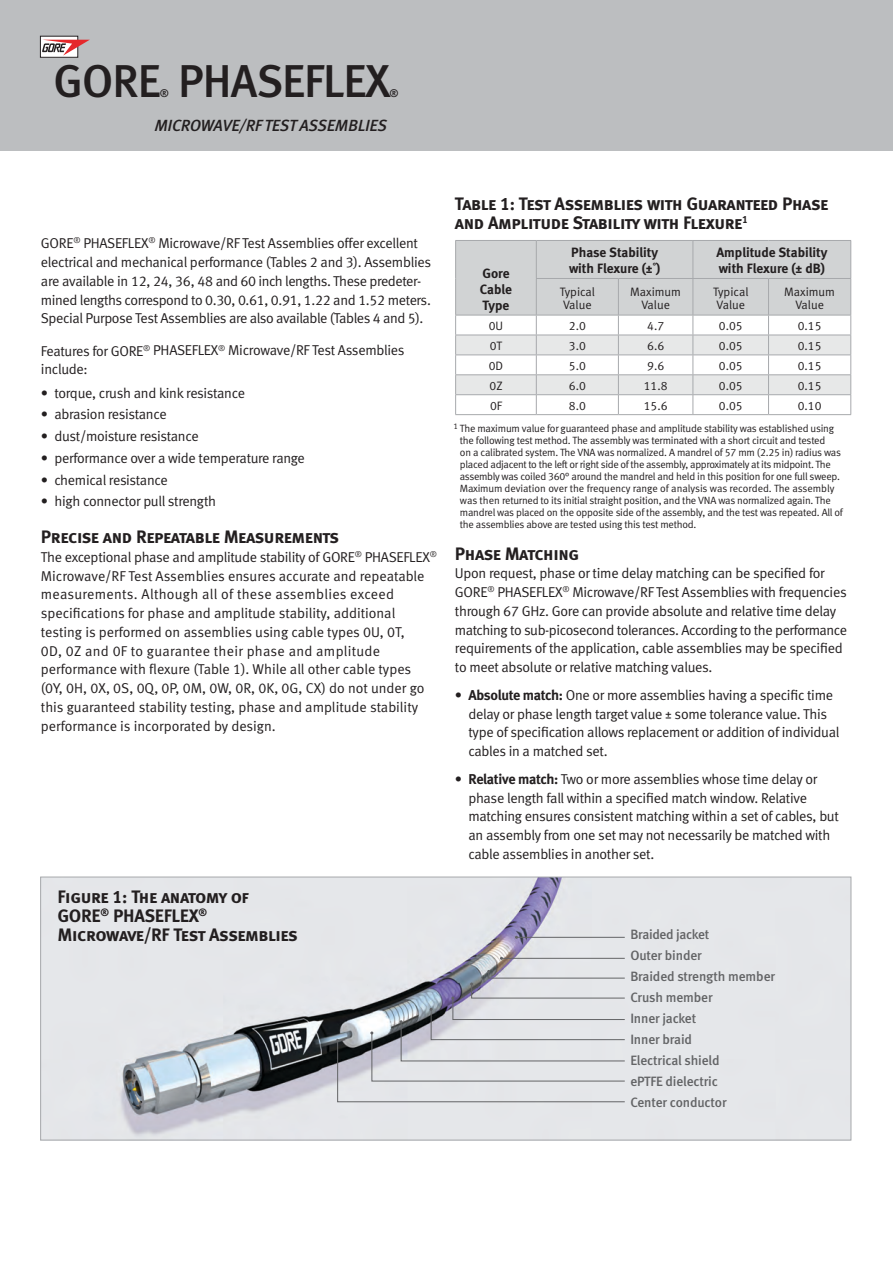
<style>
.page{position:relative;width:893px;height:1263px;background:#fff}
.page>*{position:absolute;margin:0;border:0;box-sizing:border-box;transform-origin:0 0}
.t1{font:46.05px "Meta Medium LF";letter-spacing:-.02em;color:#231f20}
.t2{font:18px/18.8px "Meta Bold LF Caps";letter-spacing:-.02em;color:#231f20}
.t3{font:16.2px "Meta Medium LF Italic Caps";letter-spacing:-.02em;color:#231f20}
.t4{font:14.25px/18.8px "Meta Normal LF";letter-spacing:-.02em;color:#231f20}
.t5{font:14.25px/18.8px "Meta Normal LF";color:#231f20}
.t6{font:13.5px/21px "Meta Medium LF";letter-spacing:-.01em;color:#636466}
.t7{font:13.5px/16px "Meta Bold LF";color:#231f20}
.t8{font:12.15px/12.9px "Meta Normal LF";color:#231f20}
.t9{font:10.95px "Meta Medium LF";color:#231f20}
.t10{font:10.5px/12px "Meta Normal LF";letter-spacing:-.02em;color:#231f20}
.s1{font-family:"Meta Bold LF"}
</style>
<div class="page">
<div style="left:0;top:0;width:893px;height:154px;background:#bcbec0"></div>
<div style="left:0;top:152px;width:893px;height:31px;background:#fff"></div>
<svg style="left:42px;top:38px;width:34px;height:2px"></svg>
<div style="left:40px;top:36px;width:38px;height:22px;border:1px solid #231f20"></div>
<svg style="left:42px;top:40px;width:47px;height:16px"></svg>
<img style="left:42px;top:879px;width:807px;height:259px">
<div style="left:40px;top:877px;width:811px;height:263px;border:1px solid #a7a9ac"></div>
<hr style="left:501px;top:958px;width:124px;height:1px;background:#636466">
<svg style="left:336px;top:970px;width:289px;height:132px;background:#caccd1"></svg>
<hr style="left:516px;top:937px;width:109px;height:1px;background:#636466">
<svg style="left:455px;top:240px;width:396px;height:174px"></svg>
<hr style="left:455px;top:414px;width:81px;height:1px;background:#a7a9ac">
<hr style="left:536px;top:414px;width:82px;height:1px;background:#a7a9ac">
<hr style="left:618px;top:414px;width:75px;height:1px;background:#a7a9ac">
<hr style="left:693px;top:414px;width:75px;height:1px;background:#a7a9ac">
<hr style="left:768px;top:414px;width:83px;height:1px;background:#a7a9ac">
<h1 class="t1" style="left:54px;top:55px;width:338px">GORE PHASEFLEX</h1>
<p class="t9" style="left:160px;top:87px;width:11px">®</p>
<p class="t9" style="left:389px;top:87px;width:11px">®</p>
<p class="t3" style="left:154px;top:116px;width:234px">MICROWAVE/RF TEST ASSEMBLIES</p>
<p class="t4" style="left:41px;top:234px;width:392px">GORE<sup>®</sup> PHASEFLEX<sup>®</sup> Microwave/RF Test Assemblies offer excellent electrical and mechanical performance (Tables 2 and 3). Assemblies are available in 12, 24, 36, 48 and 60 inch lengths. These predeter&shy;mined lengths correspond to 0.30, 0.61, 0.91, 1.22 and 1.52 meters.<br>Special Purpose Test Assemblies are also available (Tables 4 and 5).</p>
<p class="t4" style="left:41px;top:341px;width:365px">Features for GORE<sup>®</sup> PHASEFLEX<sup>®</sup> Microwave/RF Test Assemblies include:</p>
<p class="t4" style="left:41px;top:383px;width:206px">• torque, crush and kink resistance</p>
<p class="t4" style="left:41px;top:405px;width:127px">• abrasion resistance</p>
<p class="t4" style="left:41px;top:426px;width:159px">• dust/moisture resistance</p>
<p class="t4" style="left:41px;top:448px;width:265px">• performance over a wide temperature range</p>
<p class="t4" style="left:41px;top:470px;width:128px">• chemical resistance</p>
<p class="t4" style="left:41px;top:492px;width:177px">• high connector pull strength</p>
<p class="t2" style="left:41px;top:527px;width:300px">Precise and Repeatable Measurements</p>
<p class="t5" style="left:41px;top:547px;width:398px">The exceptional phase and amplitude stability of GORE<sup>®</sup> PHASEFLEX<sup>® </sup>Microwave/RF Test Assemblies ensures accurate and repeatable measurements. Although all of these assemblies exceed specifications for phase and amplitude stability, additional testing is performed on assemblies using cable types 0U, 0T,<br>0D, 0Z and 0F to guarantee their phase and amplitude performance with flexure (Table 1). While all other cable types<br>(0Y, 0H, 0X, 0S, 0Q, 0P, 0M, 0W, 0R, 0K, 0G, CX) do not under go this guaranteed stability testing, phase and amplitude stability performance is incorporated by design.</p>
<p class="t2" style="left:57px;top:887px;width:242px">Figure 1: The anatomy of<br>GORE<sup>®</sup> PHASEFLEX<sup>®<br></sup>Microwave/RF Test Assemblies</p>
<p class="t2" style="left:455px;top:195px;width:375px">Table 1: Test Assemblies with Guaranteed Phase and Amplitude Stability with Flexure<sup>1</sup></p>
<p class="t7" style="left:480px;top:265px;width:34px">Gore<br>Cable<br>Type</p>
<p class="t7" style="left:569px;top:244px;width:93px">Phase Stability with Flexure (±˚)</p>
<p class="t7" style="left:716px;top:244px;width:112px">Amplitude Stability with Flexure (± dB)</p>
<p class="t8" style="left:560px;top:285px;width:37px">Typical<br>Value</p>
<p class="t8" style="left:630px;top:285px;width:52px;text-align:center">Maximum<br>Value</p>
<p class="t8" style="left:713px;top:285px;width:37px">Typical<br>Value</p>
<p class="t8" style="left:784px;top:285px;width:52px;text-align:center">Maximum<br>Value</p>
<p class="t8" style="left:489px;top:319px;width:16px">0U</p>
<p class="t8" style="left:569px;top:319px;width:18px">2.0</p>
<p class="t8" style="left:647px;top:319px;width:18px">4.7</p>
<p class="t8" style="left:719px;top:319px;width:25px">0.05</p>
<p class="t8" style="left:798px;top:319px;width:25px">0.15</p>
<p class="t8" style="left:490px;top:339px;width:14px">0T</p>
<p class="t8" style="left:569px;top:339px;width:18px">3.0</p>
<p class="t8" style="left:647px;top:339px;width:18px">6.6</p>
<p class="t8" style="left:719px;top:339px;width:25px">0.05</p>
<p class="t8" style="left:798px;top:339px;width:25px">0.15</p>
<p class="t8" style="left:489px;top:359px;width:16px">0D</p>
<p class="t8" style="left:569px;top:359px;width:18px">5.0</p>
<p class="t8" style="left:647px;top:359px;width:18px">9.6</p>
<p class="t8" style="left:719px;top:359px;width:25px">0.05</p>
<p class="t8" style="left:798px;top:359px;width:25px">0.15</p>
<p class="t8" style="left:490px;top:379px;width:15px">0Z</p>
<p class="t8" style="left:569px;top:379px;width:18px">6.0</p>
<p class="t8" style="left:644px;top:379px;width:25px">11.8</p>
<p class="t8" style="left:719px;top:379px;width:25px">0.05</p>
<p class="t8" style="left:798px;top:379px;width:25px">0.15</p>
<p class="t8" style="left:490px;top:399px;width:14px">0F</p>
<p class="t8" style="left:569px;top:399px;width:18px">8.0</p>
<p class="t8" style="left:644px;top:399px;width:25px">15.6</p>
<p class="t8" style="left:719px;top:399px;width:25px">0.05</p>
<p class="t8" style="left:798px;top:399px;width:25px">0.10</p>
<p class="t10" style="left:460px;top:422px;width:385px;text-indent:-6px"><sup>1</sup> The maximum value for guaranteed phase and amplitude stability was established using the following test method. The assembly was terminated with a short circuit and tested<br>on a calibrated system. The VNA was normalized. A mandrel of 57 mm (2.25 in) radius was placed adjacent to the left or right side of the assembly, approximately at its midpoint. The assembly was coiled 360° around the mandrel and held in this position for one full sweep.<br>Maximum deviation over the frequency range of analysis was recorded. The assembly was then returned to its initial straight position, and the VNA was normalized again. The mandrel was placed on the opposite side of the assembly, and the test was repeated. All of the assemblies above are tested using this test method.</p>
<p class="t2" style="left:455px;top:544px;width:126px">Phase Matching</p>
<p class="t4" style="left:455px;top:564px;width:394px">Upon request, phase or time delay matching can be specified for GORE<sup>®</sup> PHASEFLEX<sup>®</sup> Microwave/RF Test Assemblies with frequencies through 67 GHz. Gore can provide absolute and relative time delay matching to sub-picosecond tolerances. According to the performance requirements of the application, cable assemblies may be specified to meet absolute or relative matching values.</p>
<p class="t4" style="left:468px;top:685px;width:373px;text-indent:-13px">• <span class="s1">Absolute match:</span> One or more assemblies having a specific time delay or phase length target value ± some tolerance value. This type of specification allows replacement or addition of individual cables in a matched set.</p>
<p class="t4" style="left:468px;top:769px;width:372px;text-indent:-13px">• <span class="s1">Relative match:</span> Two or more assemblies whose time delay or phase length fall within a specified match window. Relative matching ensures consistent matching within a set of cables, but an assembly from one set may not necessarily be matched with cable assemblies in another set.</p>
<p class="t6" style="left:630px;top:923px;width:146px">Braided jacket<br>Outer binder<br>Braided strength member<br>Crush member<br>Inner jacket<br>Inner braid<br>Electrical shield<br>ePTFE dielectric<br>Center conductor</p>
</div>
